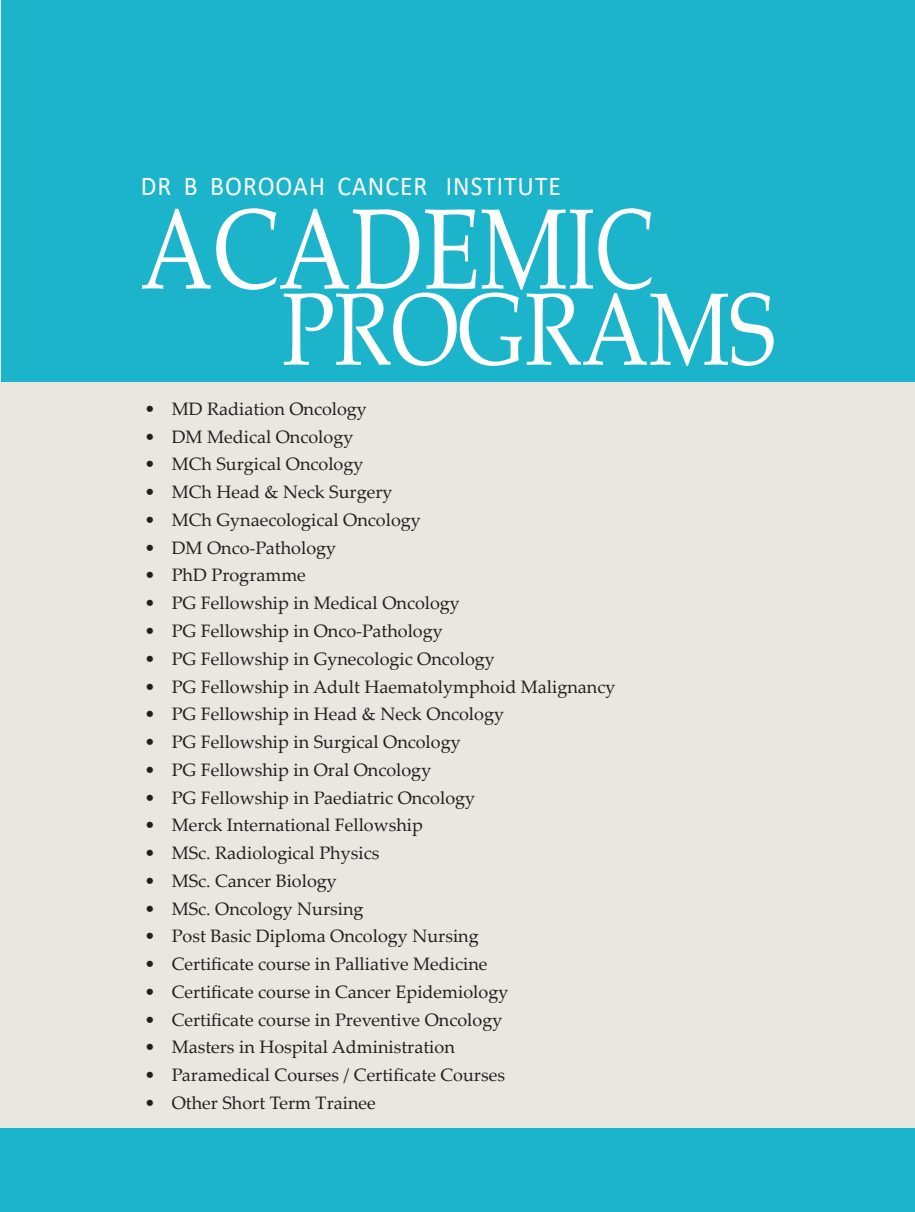
<style>
.page{position:relative;width:915px;height:1212px;background:#fff}
.page>*{position:absolute;margin:0;border:0;box-sizing:border-box;transform-origin:0 0}
.t1{font:114.15px "Book Antiqua";color:#fff;scale:.81 1}
.t2{font:102.75px "Book Antiqua";color:#fff;scale:.84 1}
.t3{font:27.3px "Calibri";letter-spacing:.04em;color:#fff;scale:.94 1}
.t4{font:18px "Palatino Linotype";color:#231f20}
</style>
<div class="page">
<div style="left:0;top:0;width:914px;height:1212px;background:#eae7e1"></div>
<div style="left:1px;top:1px;width:912px;height:381px;background:#1cb4cb"></div>
<div style="left:0;top:1128px;width:914px;height:84px;background:#1cb4cb"></div>
<h3 class="t3" style="left:141px;top:167px;width:448px">DR B BOROOAH CANCER INSTITUTE</h3>
<h1 class="t1" style="left:140px;top:170px;width:634px">ACADEMIC</h1>
<h2 class="t2" style="left:282px;top:258px;width:588px">PROGRAMS</h2>
<p class="t4" style="left:145px;top:396px;width:224px">• MD Radiation Oncology</p>
<p class="t4" style="left:145px;top:424px;width:210px">• DM Medical Oncology</p>
<p class="t4" style="left:145px;top:451px;width:220px">• MCh Surgical Oncology</p>
<p class="t4" style="left:145px;top:479px;width:249px">• MCh Head &amp; Neck Surgery</p>
<p class="t4" style="left:145px;top:507px;width:277px">• MCh Gynaecological Oncology</p>
<p class="t4" style="left:145px;top:535px;width:193px">• DM Onco-Pathology</p>
<p class="t4" style="left:145px;top:563px;width:163px">• PhD Programme</p>
<p class="t4" style="left:145px;top:590px;width:317px">• PG Fellowship in Medical Oncology</p>
<p class="t4" style="left:145px;top:618px;width:299px">• PG Fellowship in Onco-Pathology</p>
<p class="t4" style="left:145px;top:646px;width:351px">• PG Fellowship in Gynecologic Oncology</p>
<p class="t4" style="left:145px;top:674px;width:472px">• PG Fellowship in Adult Haematolymphoid Malignancy</p>
<p class="t4" style="left:145px;top:701px;width:361px">• PG Fellowship in Head &amp; Neck Oncology</p>
<p class="t4" style="left:145px;top:729px;width:317px">• PG Fellowship in Surgical Oncology</p>
<p class="t4" style="left:145px;top:757px;width:288px">• PG Fellowship in Oral Oncology</p>
<p class="t4" style="left:145px;top:785px;width:332px">• PG Fellowship in Paediatric Oncology</p>
<p class="t4" style="left:145px;top:812px;width:280px">• Merck International Fellowship</p>
<p class="t4" style="left:145px;top:840px;width:236px">• MSc. Radiological Physics</p>
<p class="t4" style="left:145px;top:868px;width:194px">• MSc. Cancer Biology</p>
<p class="t4" style="left:145px;top:896px;width:220px">• MSc. Oncology Nursing</p>
<p class="t4" style="left:145px;top:923px;width:335px">• Post Basic Diploma Oncology Nursing</p>
<p class="t4" style="left:145px;top:951px;width:344px">• Certificate course in Palliative Medicine</p>
<p class="t4" style="left:145px;top:979px;width:365px">• Certificate course in Cancer Epidemiology</p>
<p class="t4" style="left:145px;top:1007px;width:359px">• Certificate course in Preventive Oncology</p>
<p class="t4" style="left:145px;top:1034px;width:311px">• Masters in Hospital Administration</p>
<p class="t4" style="left:145px;top:1062px;width:362px">• Paramedical Courses / Certificate Courses</p>
<p class="t4" style="left:145px;top:1090px;width:232px">• Other Short Term Trainee</p>
</div>
